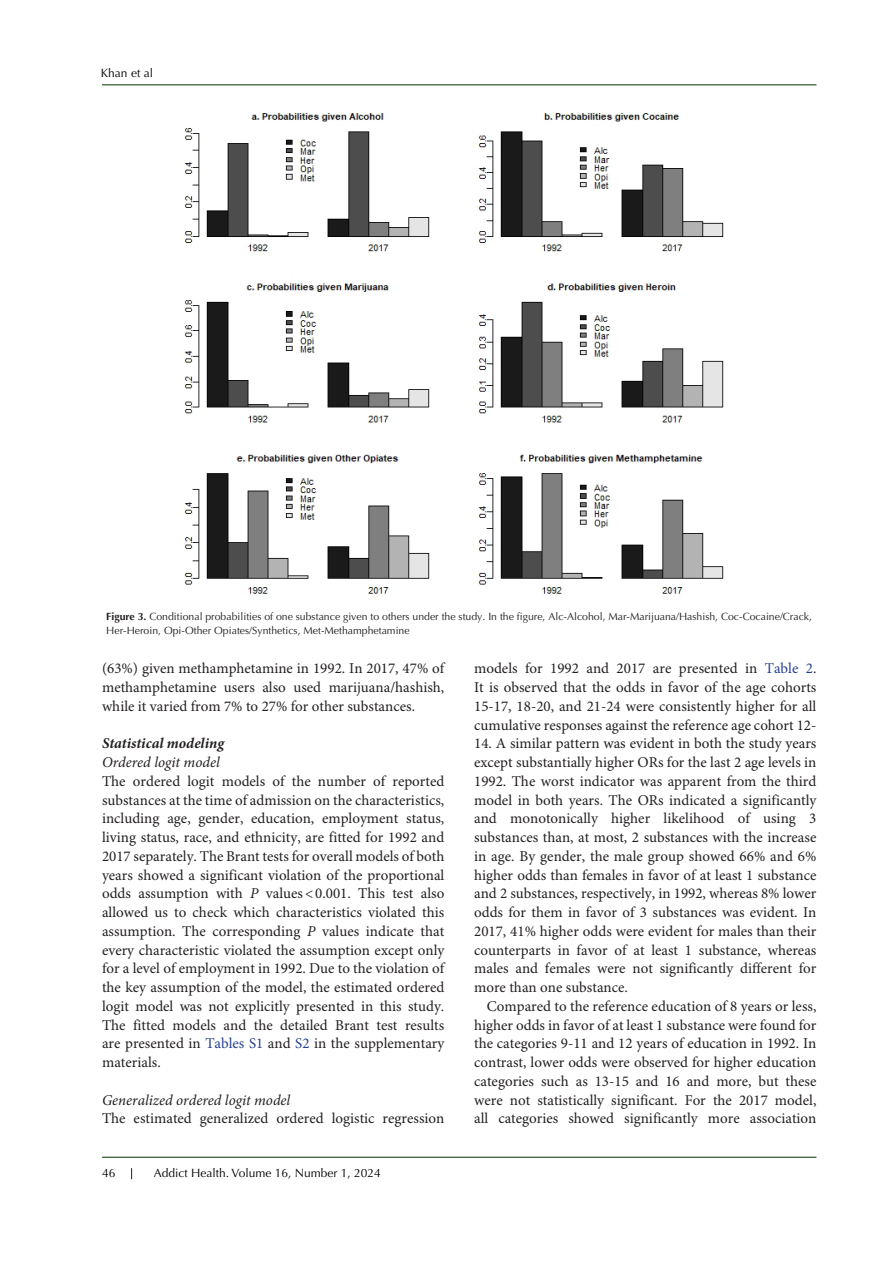
<style>
.page{position:relative;width:893px;height:1263px;background:#fff}
.page>*{position:absolute;margin:0;border:0;box-sizing:border-box;transform-origin:0 0}
.t1{font:15px/18.8px "Minion Pro";color:#231f20;text-align:justify}
.heading_3{font:italic 15px "Minion Pro";color:#231f20}
.heading_2{font:italic 700 15px "Minion Pro";color:#231f20}
.t2{font:12px "Optima LT Std";color:#040503}
.t3{font:10.5px/13.5px "Optima LT Std";color:#231f20}
.s1{font-weight:700}
.s2{font-style:italic}
.s3{color:#253f8e}
</style>
<div class="page">
<hr style="left:102px;top:84px;width:714px;height:1px;background:#030">
<hr style="left:102px;top:1157px;width:714px;height:1px;background:#030">
<img style="left:184px;top:112px;width:540px;height:483px">
<p class="t2" style="left:101px;top:66px;width:54px">Khan et al</p>
<p class="t3" style="left:106px;top:610px;width:707px"><span class="s1">Figure 3.</span> Conditional probabilities of one substance given to others under the study. In the figure, Alc-Alcohol, Mar-Marijuana/Hashish, Coc-Cocaine/Crack,<br>Her-Heroin, Opi-Other Opiates/Synthetics, Met-Methamphetamine</p>
<p class="t1" style="left:102px;top:660px;width:344px">(63%) given methamphetamine in 1992. In 2017, 47% of methamphetamine users also used marijuana/hashish, while it varied from 7% to 27% for other substances.</p>
<p class="heading_2" style="left:102px;top:733px;width:124px">Statistical modeling</p>
<p class="heading_3" style="left:102px;top:752px;width:119px">Ordered logit model</p>
<p class="t1" style="left:102px;top:772px;width:344px">The ordered logit models of the number of reported substances at the time of admission on the characteristics, including age, gender, education, employment status, living status, race, and ethnicity, are fitted for 1992 and 2017 separately. The Brant tests for overall models of both years showed a significant violation of the proportional odds assumption with <span class="s2">P</span> values&lt;0.001. This test also allowed us to check which characteristics violated this assumption. The corresponding <span class="s2">P</span> values indicate that every characteristic violated the assumption except only for a level of employment in 1992. Due to the violation of the key assumption of the model, the estimated ordered logit model was not explicitly presented in this study.<br>The fitted models and the detailed Brant test results are presented in <span class="s3">Tables S1</span> and <span class="s3">S2</span> in the supplementary materials.</p>
<p class="heading_3" style="left:102px;top:1089px;width:190px">Generalized ordered logit model</p>
<p class="t1" style="left:102px;top:1110px;width:344px">The estimated generalized ordered logistic regression</p>
<p class="t2" style="left:102px;top:1166px;width:15px">46</p>
<p class="t2" style="left:154px;top:1166px;width:229px">Addict Health. Volume 16, Number 1, 2024</p>
<p class="t1" style="left:474px;top:660px;width:344px">models for 1992 and 2017 are presented in <span class="s3">Table 2</span>.<br>It is observed that the odds in favor of the age cohorts 15-17, 18-20, and 21-24 were consistently higher for all cumulative responses against the reference age cohort 12-</p>
<p class="t1" style="left:474px;top:735px;width:344px">14. A similar pattern was evident in both the study years except substantially higher ORs for the last 2 age levels in 1992. The worst indicator was apparent from the third model in both years. The ORs indicated a significantly and monotonically higher likelihood of using 3 substances than, at most, 2 substances with the increase in age. By gender, the male group showed 66% and 6% higher odds than females in favor of at least 1 substance and 2 substances, respectively, in 1992, whereas 8% lower odds for them in favor of 3 substances was evident. In 2017, 41% higher odds were evident for males than their counterparts in favor of at least 1 substance, whereas males and females were not significantly different for more than one substance.</p>
<p class="t1" style="left:474px;top:997px;width:344px;text-indent:13px">Compared to the reference education of 8 years or less, higher odds in favor of at least 1 substance were found for the categories 9-11 and 12 years of education in 1992. In contrast, lower odds were observed for higher education categories such as 13-15 and 16 and more, but these were not statistically significant. For the 2017 model, all categories showed significantly more association</p>
</div>
